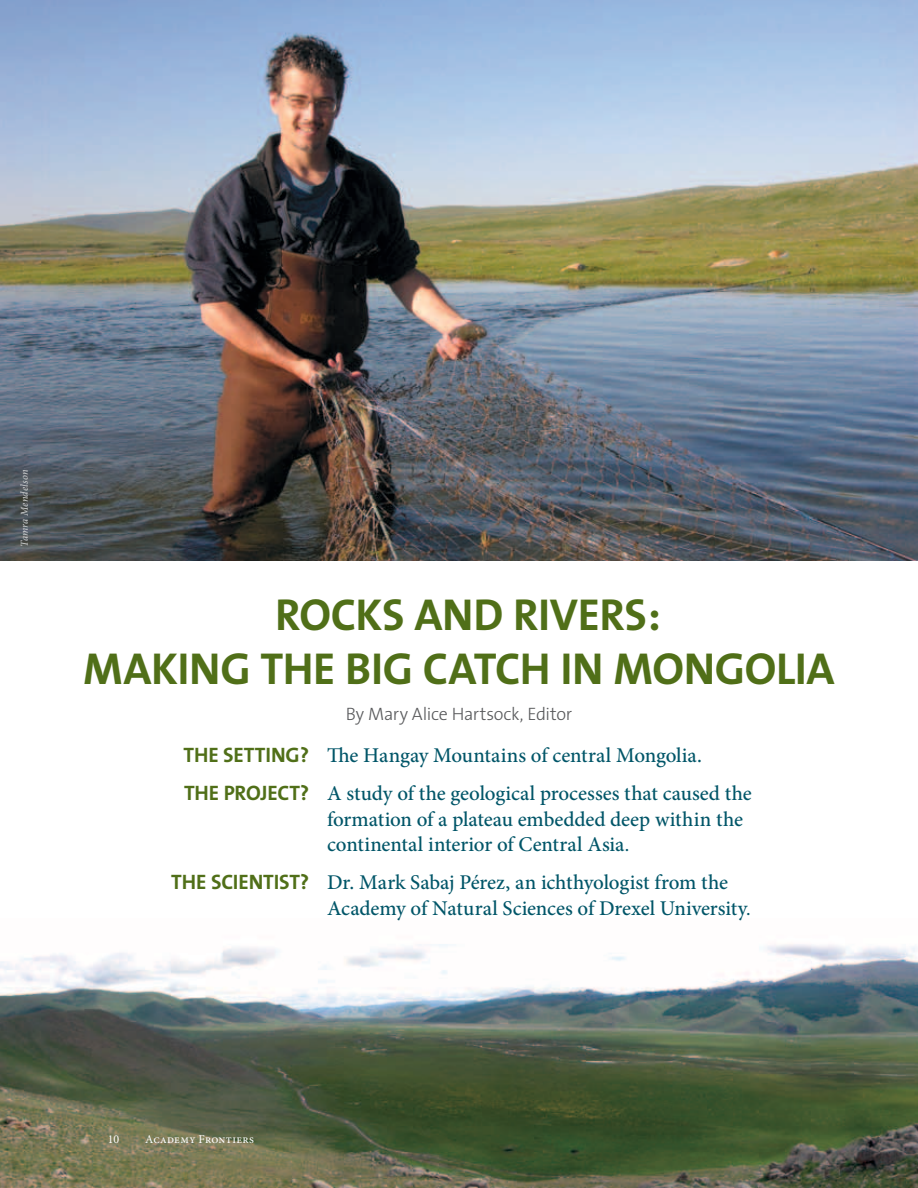
<style>
.page{position:relative;width:918px;height:1188px;background:#fff}
.page>*{position:absolute;margin:0;border:0;box-sizing:border-box;transform-origin:0 0}
.t1{font:700 45px/54px "The Sans";letter-spacing:-.01em;color:#506f18;text-align:center}
.t2{font:500 21px/25.2px "Minion Pro";letter-spacing:-.005em;color:#005568}
.t3{font:300 18px "The Sans";letter-spacing:-.015em;color:#58595b}
.t4{font:12px "Minion Pro";letter-spacing:.025em;color:#fff}
.t5{font:italic 10.5px "Minion Pro";color:#d1d3d4}
.s1{font-family:"The Sans";font-weight:700;color:#506f18}
.s2{font-family:"The Sans";font-weight:300}
</style>
<div class="page">
<img style="left:0;top:0;width:918px;height:561px">
<img style="left:0;top:944px;width:918px;height:244px">
<p class="t5" style="left:17px;top:547px;width:79px;rotate:-90deg">Tamra Mendelson</p>
<h1 class="t1" style="left:83px;top:587px;width:748px">ROCKS AND RIVERS:<br>MAKING THE BIG CATCH IN MONGOLIA</h1>
<p class="t3" style="left:346px;top:699px;width:228px">By Mary Alice Hartsock, Editor</p>
<p class="t2" style="left:184px;top:736px;width:570px;line-height:38.7px"><span class="s1">THE SETTING?</span> The Hangay Mountains of central Mongolia.<br><span class="s1">THE PROJECT?</span> A study of the geological processes that caused the</p>
<p class="t2" style="left:327px;top:806px;width:417px">formation of a plateau embedded deep within the continental interior of Central Asia<span class="s2">.</span></p>
<p class="t2" style="left:327px;top:870px;width:425px;text-indent:-156px"><span class="s1">THE SCIENTIST?</span> Dr. Mark Sabaj Pérez, an ichthyologist from the<br>Academy of Natural Sciences of Drexel University<span class="s2">.</span></p>
<p class="t4" style="left:108px;top:1131px;width:13px">10</p>
<p class="t4" style="left:145px;top:1131px;width:110px">Academy Frontiers</p>
</div>
